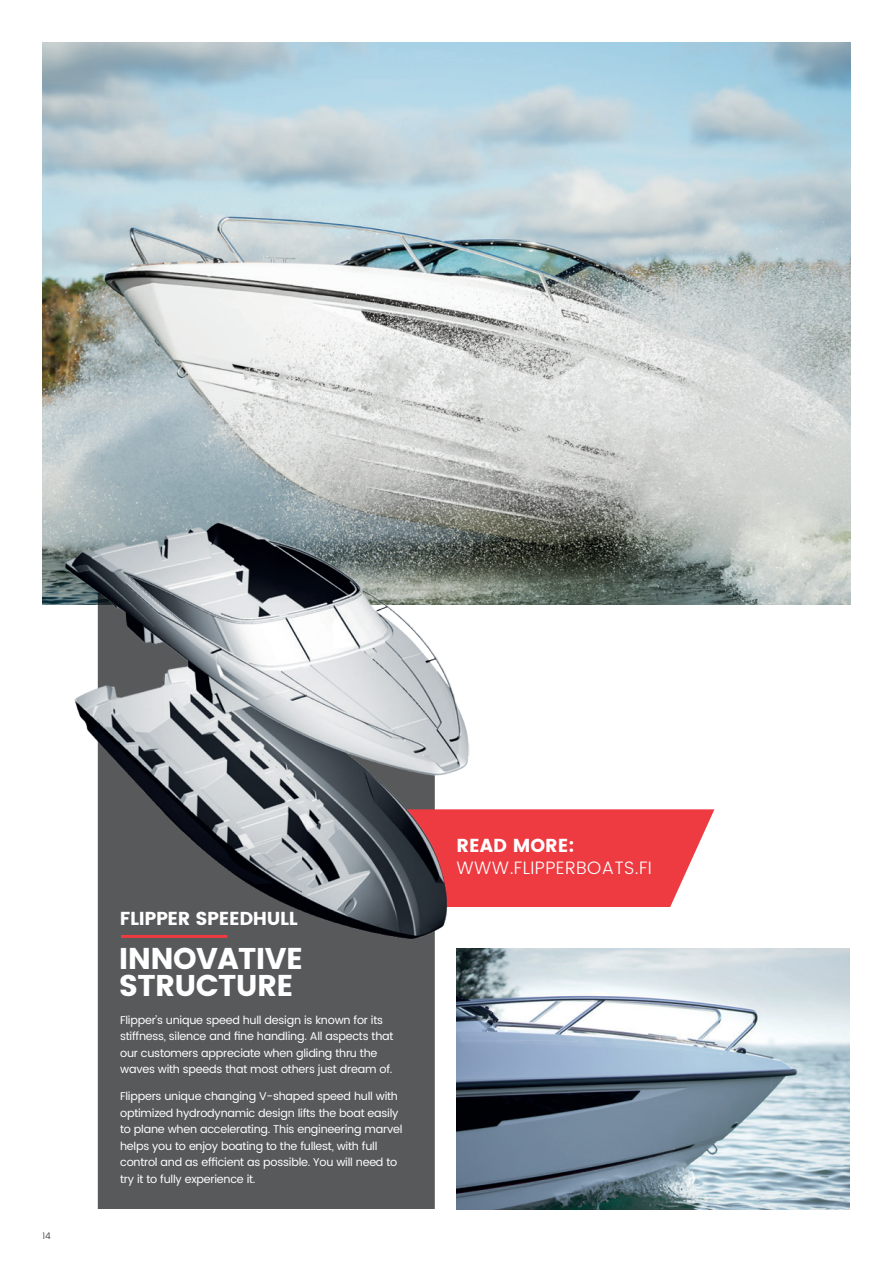
<style>
.page{position:relative;width:893px;height:1263px;background:#fff}
.page>*{position:absolute;margin:0;border:0;box-sizing:border-box;transform-origin:0 0}
.t1{font:30px "Poppins";letter-spacing:-.02em;color:#fff}
.t2{font:18.75px "Poppins";letter-spacing:-.02em;color:#fff}
.t3{font:18.75px "Poppins";color:#fff}
.t4{font:300 18px "Poppins";letter-spacing:.02em;color:#fff}
.t5{font:11.25px/16.5px "Poppins";letter-spacing:-.02em;color:#fff}
.t6{font:300 9px "Poppins";color:#231f20}
</style>
<div class="page">
<img style="left:43px;top:43px;width:807px;height:562px">
<div style="left:98px;top:940px;width:337px;height:269px;background:#58595b"></div>
<svg style="left:470px;top:809px;width:244px;height:98px;background:#ef4c52"></svg>
<img style="left:65px;top:521px;width:405px;height:419px">
<img style="left:457px;top:948px;width:393px;height:261px">
<p class="t6" style="left:43px;top:1230px;width:10px">14</p>
<p class="t2" style="left:120px;top:907px;width:179px">FLIPPER SPEEDHULL</p>
<p class="t1" style="left:119px;top:941px;width:186px">INNOVATIVE</p>
<p class="t1" style="left:119px;top:968px;width:177px">STRUCTURE</p>
<p class="t5" style="left:120px;top:1012px;width:275px">Flipper’s unique speed hull design is known for its stiffness, silence and fine handling. All aspects that our customers appreciate when gliding thru the waves with speeds that most others just dream of.</p>
<p class="t5" style="left:120px;top:1088px;width:284px">Flippers unique changing V-shaped speed hull with optimized hydrodynamic design lifts the boat easily to plane when accelerating. This engineering marvel helps you to enjoy boating to the fullest, with full control and as efficient as possible. You will need to try it to fully experience it.</p>
<p class="t3" style="left:457px;top:835px;width:119px">READ MORE:</p>
<p class="t4" style="left:457px;top:855px;width:197px">WWW.FLIPPERBOATS.FI</p>
</div>
